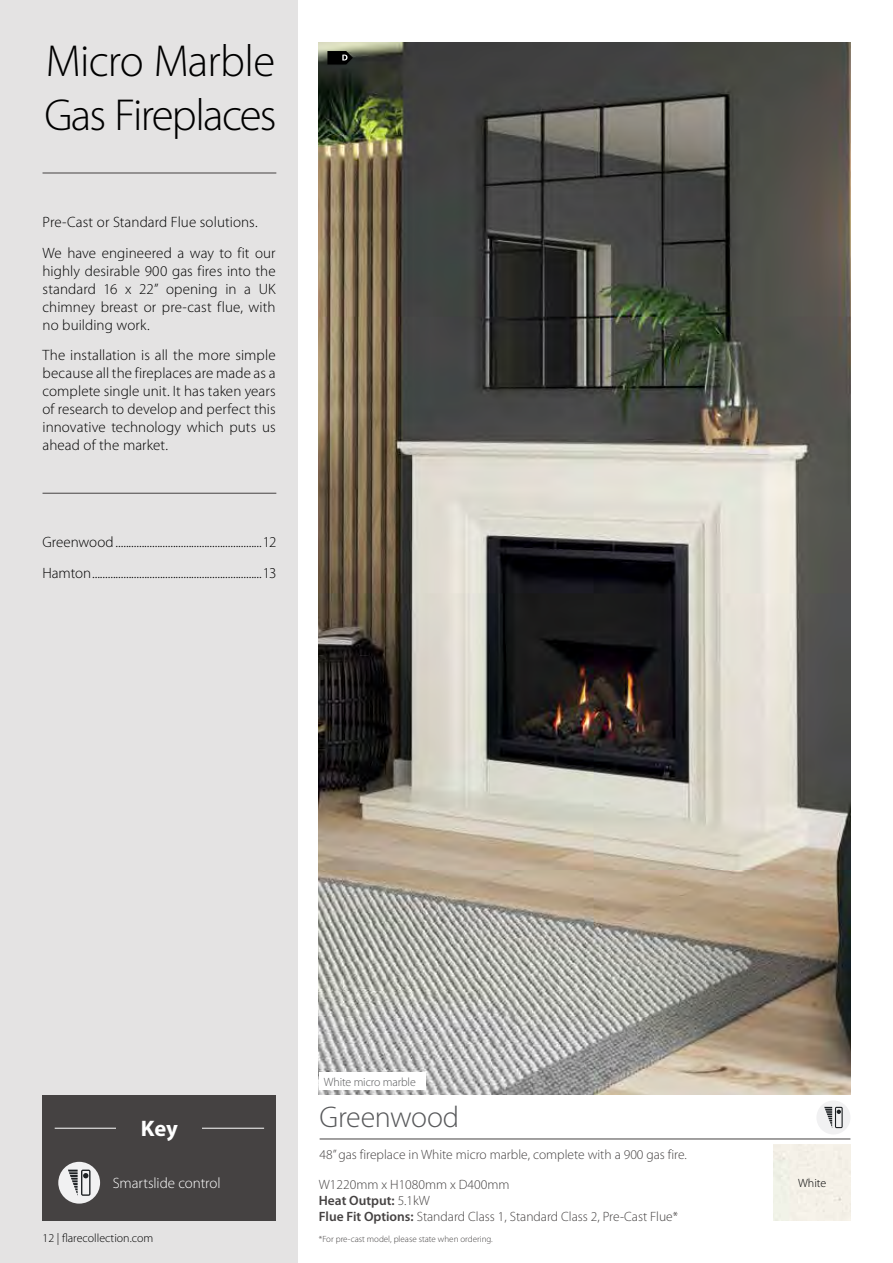
<style>
.page{position:relative;width:893px;height:1263px;background:#fff}
.page>*{position:absolute;margin:0;border:0;box-sizing:border-box;transform-origin:0 0}
.t1{font:300 45px/54px "Myriad Pro";letter-spacing:-.03em;color:#000}
.t2{font:300 30px "Myriad Pro";letter-spacing:-.015em;color:#58595b}
.t3{font:700 22.5px "Myriad Pro";color:#fff}
.t4{font:300 15px/18px "Myriad Pro";letter-spacing:.005em;color:#000}
.t5{font:300 15px "Myriad Pro";letter-spacing:-.005em;color:#fff}
.t6{font:300 13.5px/29.4px "Myriad Pro";color:#454242}
.t7{font:300 12px "Myriad Pro";color:#000}
.t8{font:300 12px "Myriad Pro";letter-spacing:-.01em;color:#58595b}
.t9{font:300 9px "Myriad Pro";color:#454242}
.s1{font-weight:600}
</style>
<div class="page">
<div style="left:0;top:0;width:298px;height:1263px;background:#e4e3e3"></div>
<hr style="left:43px;top:173px;width:233px;height:1px;background:#454242">
<hr style="left:43px;top:493px;width:233px;height:1px;background:#454242">
<div style="left:43px;top:1095px;width:233px;height:125px;background:#454242"></div>
<hr style="left:55px;top:1128px;width:209px;height:1px;background:#fff">
<div style="left:117px;top:1119px;width:85px;height:17px;background:#454242"></div>
<img style="left:319px;top:43px;width:531px;height:1052px">
<div style="left:319px;top:1072px;width:106px;height:18px;background:#fff"></div>
<hr style="left:320px;top:1139px;width:530px;height:1px;background:#454242">
<svg style="left:327px;top:51px;width:26px;height:14px"></svg>
<div style="left:816px;top:1100px;width:34px;height:34px;background:#f1f1f2;border-radius:50%"></div>
<svg style="left:824px;top:1107px;width:19px;height:21px"></svg>
<div style="left:58px;top:1162px;width:42px;height:41px;background:#f1f1f2;border-radius:50%"></div>
<svg style="left:68px;top:1169px;width:23px;height:27px"></svg>
<h1 class="t1" style="left:44px;top:35px;width:234px">Micro Marble<br>Gas Fireplaces</h1>
<p class="t4" style="left:43px;top:207px;width:235px;line-height:30.8px">Pre-Cast or Standard Flue solutions.<br>We have engineered a way to fit our</p>
<p class="t4" style="left:43px;top:262px;width:235px;text-align:justify">highly desirable 900 gas fires into the standard 16 x 22” opening in a UK chimney breast or pre-cast flue, with no building work.</p>
<p class="t4" style="left:43px;top:347px;width:235px;text-align:justify">The installation is all the more simple because all the fireplaces are made as a complete single unit. It has taken years of research to develop and perfect this innovative technology which puts us ahead of the market.</p>
<p class="t4" style="left:43px;top:527px;width:235px;line-height:30.8px">Greenwood........................................................12<br>Hamton.................................................................13</p>
<h3 class="t3" style="left:141px;top:1114px;width:38px">Key</h3>
<p class="t5" style="left:113px;top:1175px;width:109px">Smartslide control</p>
<p class="t7" style="left:43px;top:1231px;width:112px">12 | flarecollection.com</p>
<p class="t8" style="left:324px;top:1075px;width:93px">White micro marble</p>
<h2 class="t2" style="left:320px;top:1100px;width:141px">Greenwood</h2>
<p class="t6" style="left:319px;top:1140px;width:369px">48” gas fireplace in White micro marble, complete with a 900 gas fire.<br>W1220mm x H1080mm x D400mm</p>
<p class="t6" style="left:319px;top:1192px;width:361px;line-height:16.2px"><span class="s1">Heat Output:</span> 5.1kW<br><span class="s1">Flue Fit Options:</span> Standard Class 1, Standard Class 2, Pre-Cast Flue*</p>
<p class="t9" style="left:319px;top:1234px;width:175px">*For pre-cast model, please state when ordering.</p>
<p class="t7" style="left:798px;top:1176px;width:30px">White</p>
</div>
